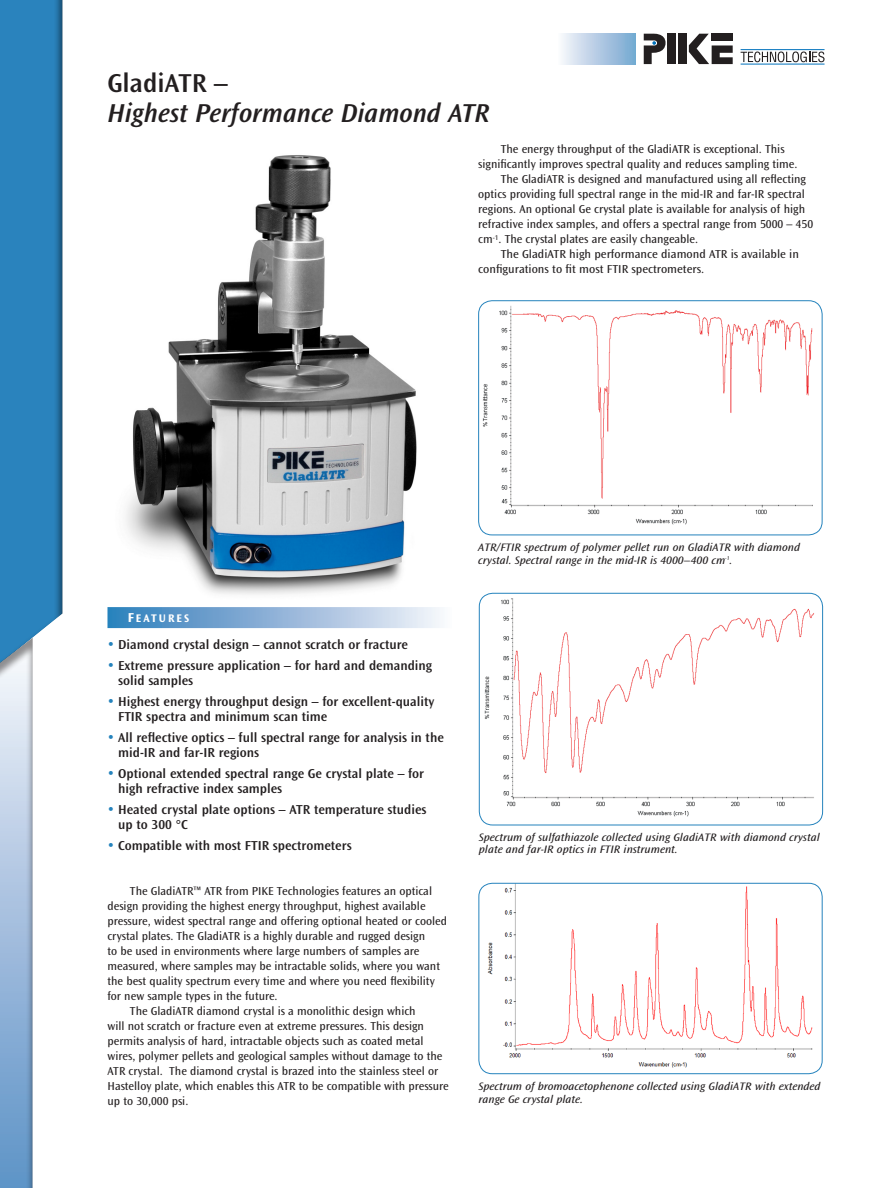
<style>
.page{position:relative;width:891px;height:1188px;background:#fff}
.page>*{position:absolute;margin:0;border:0;box-sizing:border-box;transform-origin:0 0}
.t1{font:italic 600 27px "Ocean Sans Std";color:#231f20}
.t2{font:600 27px "Ocean Sans Std";color:#231f20}
.t3{font:600 13.5px/15px "Ocean Sans Std";color:#231f20}
.t4{font:12px "Ocean Sans Std";color:#231f20}
.t5{font:11.55px "Ocean Sans Std Bold SC850";letter-spacing:.175em;color:#fff}
.t6{font:italic 11.25px/12.8px "Ocean Sans Std";color:#231f20;scale:1.06 1}
.s1{font-size:13.5px}
.s2{font-style:italic;font-size:15px;color:#2583bd}
</style>
<div class="page">
<div style="left:668px;top:34px;width:8px;height:30px;background:#231f20"></div>
<div style="left:678px;top:34px;width:9px;height:30px;background:#231f20"></div>
<svg style="left:689px;top:34px;width:44px;height:30px"></svg>
<svg style="left:644px;top:33px;width:22px;height:31px"></svg>
<hr style="left:741px;top:64px;width:84px;height:1px;background:#0072bc">
<svg style="left:741px;top:52px;width:84px;height:10px"></svg>
<hr style="left:741px;top:49px;width:84px;height:1px;background:#0072bc">
<div style="left:0;top:0;width:63px;height:710px;background:#231f20;opacity:.49"></div>
<div style="left:0;top:636px;width:36px;height:552px;background:#231f20;opacity:.49"></div>
<div style="left:558px;top:34px;width:77px;height:31px;background:linear-gradient(to right,#faf7fb,#76a6d0)"></div>
<img style="left:482px;top:305px;width:331px;height:220px">
<div style="left:478px;top:300px;width:345px;height:235px;border:1px solid #2583bd;border-radius:14px"></div>
<img style="left:126px;top:155px;width:291px;height:440px">
<div style="left:107px;top:607px;width:345px;height:21px;background:linear-gradient(to right,#2c7bba,#f9f4fa)"></div>
<img style="left:483px;top:597px;width:332px;height:220px">
<div style="left:479px;top:593px;width:344px;height:232px;border:1px solid #2583bd;border-radius:14px"></div>
<img style="left:482px;top:883px;width:339px;height:190px">
<div style="left:478px;top:883px;width:345px;height:191px;border:1px solid #2583bd;border-radius:14px"></div>
<h1 class="t2" style="left:107px;top:68px;width:122px">GladiATR –</h1>
<h1 class="t1" style="left:107px;top:98px;width:384px">Highest Performance Diamond ATR</h1>
<p class="t4" style="left:501px;top:142px;width:285px">The energy throughput of the GladiATR is exceptional. This</p>
<p class="t4" style="left:478px;top:157px;width:321px">significantly improves spectral quality and reduces sampling time.</p>
<p class="t4" style="left:501px;top:172px;width:307px">The GladiATR is designed and manufactured using all reflecting</p>
<p class="t4" style="left:478px;top:187px;width:328px">optics providing full spectral range in the mid-IR and far-IR spectral</p>
<p class="t4" style="left:478px;top:202px;width:328px">regions. An optional Ge crystal plate is available for analysis of high</p>
<p class="t4" style="left:478px;top:217px;width:336px">refractive index samples, and offers a spectral range from 5000 – 450</p>
<p class="t4" style="left:478px;top:232px;width:221px">cm<sup>-1</sup>. The crystal plates are easily changeable.</p>
<p class="t4" style="left:501px;top:247px;width:300px">The GladiATR high performance diamond ATR is available in</p>
<p class="t4" style="left:478px;top:262px;width:227px">configurations to fit most FTIR spectrometers.</p>
<p class="t5" style="left:128px;top:612px;width:63px"><span class="s1">F</span> EATURES</p>
<p class="t3" style="left:107px;top:637px;width:302px"><span class="s2">•</span> Diamond crystal design – cannot scratch or fracture</p>
<p class="t3" style="left:118px;top:658px;width:316px;text-indent:-11px"><span class="s2">•</span> Extreme pressure application – for hard and demanding solid samples</p>
<p class="t3" style="left:118px;top:694px;width:318px;text-indent:-11px"><span class="s2">•</span> Highest energy throughput design – for excellent-quality<br>FTIR spectra and minimum scan time</p>
<p class="t3" style="left:118px;top:730px;width:327px;text-indent:-11px"><span class="s2">•</span> All reflective optics – full spectral range for analysis in the mid-IR and far-IR regions</p>
<p class="t3" style="left:118px;top:766px;width:308px;text-indent:-11px"><span class="s2">•</span> Optional extended spectral range Ge crystal plate – for high refractive index samples</p>
<p class="t3" style="left:118px;top:802px;width:310px;text-indent:-11px"><span class="s2">•</span> Heated crystal plate options – ATR temperature studies up to 300 °C</p>
<p class="t3" style="left:107px;top:838px;width:246px"><span class="s2">•</span> Compatible with most FTIR spectrometers</p>
<p class="t4" style="left:130px;top:885px;width:304px">The GladiATR™ ATR from PIKE Technologies features an optical</p>
<p class="t4" style="left:107px;top:900px;width:320px">design providing the highest energy throughput, highest available</p>
<p class="t4" style="left:107px;top:915px;width:341px">pressure, widest spectral range and offering optional heated or cooled</p>
<p class="t4" style="left:107px;top:930px;width:319px">crystal plates. The GladiATR is a highly durable and rugged design</p>
<p class="t4" style="left:107px;top:945px;width:314px">to be used in environments where large numbers of samples are</p>
<p class="t4" style="left:107px;top:960px;width:334px">measured, where samples may be intractable solids, where you want</p>
<p class="t4" style="left:107px;top:975px;width:329px">the best quality spectrum every time and where you need flexibility</p>
<p class="t4" style="left:107px;top:990px;width:172px">for new sample types in the future.</p>
<p class="t4" style="left:130px;top:1005px;width:287px">The GladiATR diamond crystal is a monolithic design which</p>
<p class="t4" style="left:107px;top:1020px;width:318px">will not scratch or fracture even at extreme pressures. This design</p>
<p class="t4" style="left:107px;top:1035px;width:318px">permits analysis of hard, intractable objects such as coated metal</p>
<p class="t4" style="left:107px;top:1050px;width:336px">wires, polymer pellets and geological samples without damage to the</p>
<p class="t4" style="left:107px;top:1065px;width:332px">ATR crystal. The diamond crystal is brazed into the stainless steel or</p>
<p class="t4" style="left:107px;top:1080px;width:343px">Hastelloy plate, which enables this ATR to be compatible with pressure</p>
<p class="t4" style="left:107px;top:1095px;width:82px">up to 30,000 psi.</p>
<p class="t6" style="left:478px;top:542px;width:305px">ATR/FTIR spectrum of polymer pellet run on GladiATR with diamond crystal. Spectral range in the mid-IR is 4000–400 cm<sup>-1</sup>.</p>
<p class="t6" style="left:479px;top:831px;width:323px">Spectrum of sulfathiazole collected using GladiATR with diamond crystal plate and far-IR optics in FTIR instrument.</p>
<p class="t6" style="left:478px;top:1080px;width:324px">Spectrum of bromoacetophenone collected using GladiATR with extended range Ge crystal plate.</p>
</div>
